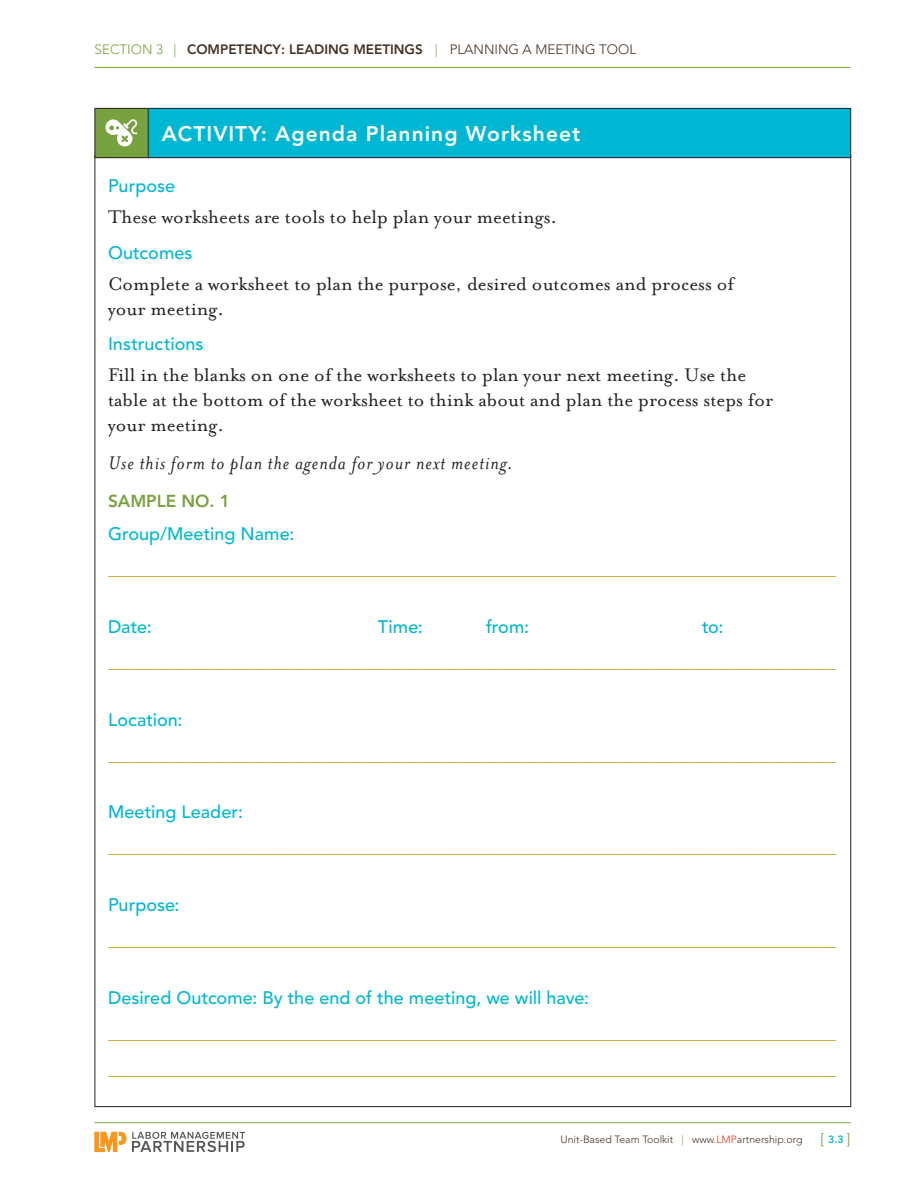
<style>
.page{position:relative;width:918px;height:1188px;background:#fff}
.page>*{position:absolute;margin:0;border:0;box-sizing:border-box;transform-origin:0 0}
.t1{font:21px/24.8px "Mrs Eaves Roman";color:#231f20}
.t2{font:italic 21px "Mrs Eaves";letter-spacing:.05em;color:#231f20}
.t3{font:800 21px "Avenir";letter-spacing:.05em;color:#fff}
.t4{font:18px/36px "Mrs Eaves Roman";color:#c59c1a}
.t5{font:500 18px "Avenir";color:#00b7d3}
.t6{font:800 17.25px "Avenir";color:#78a23f}
.t7{font:800 13.5px "Avenir";color:#443223}
.t8{font:300 10.5px "Avenir LT Std";color:#443223}
.s1{font-family:"Avenir LT Std";font-weight:300;color:#78a23f}
.s2{font-family:"Avenir LT Std";font-weight:300}
.s3{color:#78a23f}
.s4{color:#ee3424}
.s5{font-size:15px;color:#78a23f}
.s6{font-family:"Avenir";font-weight:800;color:#00b7d3}
</style>
<div class="page">
<hr style="left:94px;top:1122px;width:756px;height:1px;background:#78a23f">
<svg style="left:132px;top:1132px;width:113px;height:20px"></svg>
<svg style="left:94px;top:1132px;width:32px;height:20px"></svg>
<hr style="left:94px;top:67px;width:756px;height:1px;background:#78a23f">
<div style="left:95px;top:108px;width:53px;height:50px;background:#78a23f"></div>
<div style="left:148px;top:108px;width:703px;height:50px;background:#00b7d3"></div>
<hr style="left:148px;top:108px;width:703px;height:1px;background:#231f20">
<hr style="left:850px;top:109px;width:1px;height:48px;background:#231f20">
<hr style="left:148px;top:157px;width:703px;height:1px;background:#231f20">
<hr style="left:94px;top:108px;width:54px;height:1px;background:#231f20">
<hr style="left:94px;top:109px;width:1px;height:48px;background:#231f20">
<hr style="left:148px;top:109px;width:1px;height:48px;background:#231f20">
<hr style="left:94px;top:157px;width:54px;height:1px;background:#231f20">
<svg style="left:105px;top:119px;width:32px;height:27px"></svg>
<p class="t7" style="left:94px;top:41px;width:543px"><span class="s1">SECTION 3 |</span> COMPETENCY: LEADING MEETINGS <span class="s1">|</span> <span class="s2">PLANNING A MEETING TOOL</span></p>
<p class="t3" style="left:162px;top:121px;width:420px">ACTIVITY: Agenda Planning Worksheet</p>
<p class="t5" style="left:108px;top:175px;width:69px">Purpose</p>
<p class="t1" style="left:108px;top:205px;width:451px">These worksheets are tools to help plan your meetings.</p>
<p class="t5" style="left:108px;top:242px;width:86px">Outcomes</p>
<p class="t1" style="left:108px;top:272px;width:628px">Complete a worksheet to plan the purpose, desired outcomes and process of your meeting.</p>
<p class="t5" style="left:108px;top:333px;width:97px">Instructions</p>
<p class="t1" style="left:108px;top:363px;width:667px">Fill in the blanks on one of the worksheets to plan your next meeting. Use the table at the bottom of the worksheet to think about and plan the process steps for your meeting.</p>
<p class="t2" style="left:108px;top:452px;width:407px">Use this form to plan the agenda for your next meeting.</p>
<p class="t6" style="left:108px;top:491px;width:123px">SAMPLE NO. 1</p>
<p class="t5" style="left:108px;top:524px;width:188px">Group/Meeting Name:</p>
<p class="t4" style="left:108px;top:553px;width:730px">_________________________________________________________________________________________________________________</p>
<p class="t5" style="left:108px;top:616px;width:45px">Date:</p>
<p class="t5" style="left:378px;top:616px;width:46px">Time:</p>
<p class="t5" style="left:486px;top:616px;width:45px">from:</p>
<p class="t5" style="left:702px;top:616px;width:23px">to:</p>
<p class="t4" style="left:108px;top:646px;width:730px">_________________________________________________________________________________________________________________</p>
<p class="t5" style="left:108px;top:709px;width:76px">Location:</p>
<p class="t4" style="left:108px;top:739px;width:730px">_________________________________________________________________________________________________________________</p>
<p class="t5" style="left:108px;top:802px;width:137px">Meeting Leader:</p>
<p class="t4" style="left:108px;top:831px;width:730px">_________________________________________________________________________________________________________________</p>
<p class="t5" style="left:108px;top:894px;width:73px">Purpose:</p>
<p class="t4" style="left:108px;top:924px;width:730px">_________________________________________________________________________________________________________________</p>
<p class="t5" style="left:108px;top:987px;width:483px">Desired Outcome: By the end of the meeting, we will have:</p>
<p class="t4" style="left:108px;top:1017px;width:730px">_________________________________________________________________________________________________________________ _________________________________________________________________________________________________________________</p>
<p class="t8" style="left:561px;top:1133px;width:291px">Unit-Based Team Toolkit <span class="s3">|</span> www.<span class="s4">LMP</span>artnership.org <span class="s5">[</span> <span class="s6">3.3</span> <span class="s5">]</span></p>
</div>
